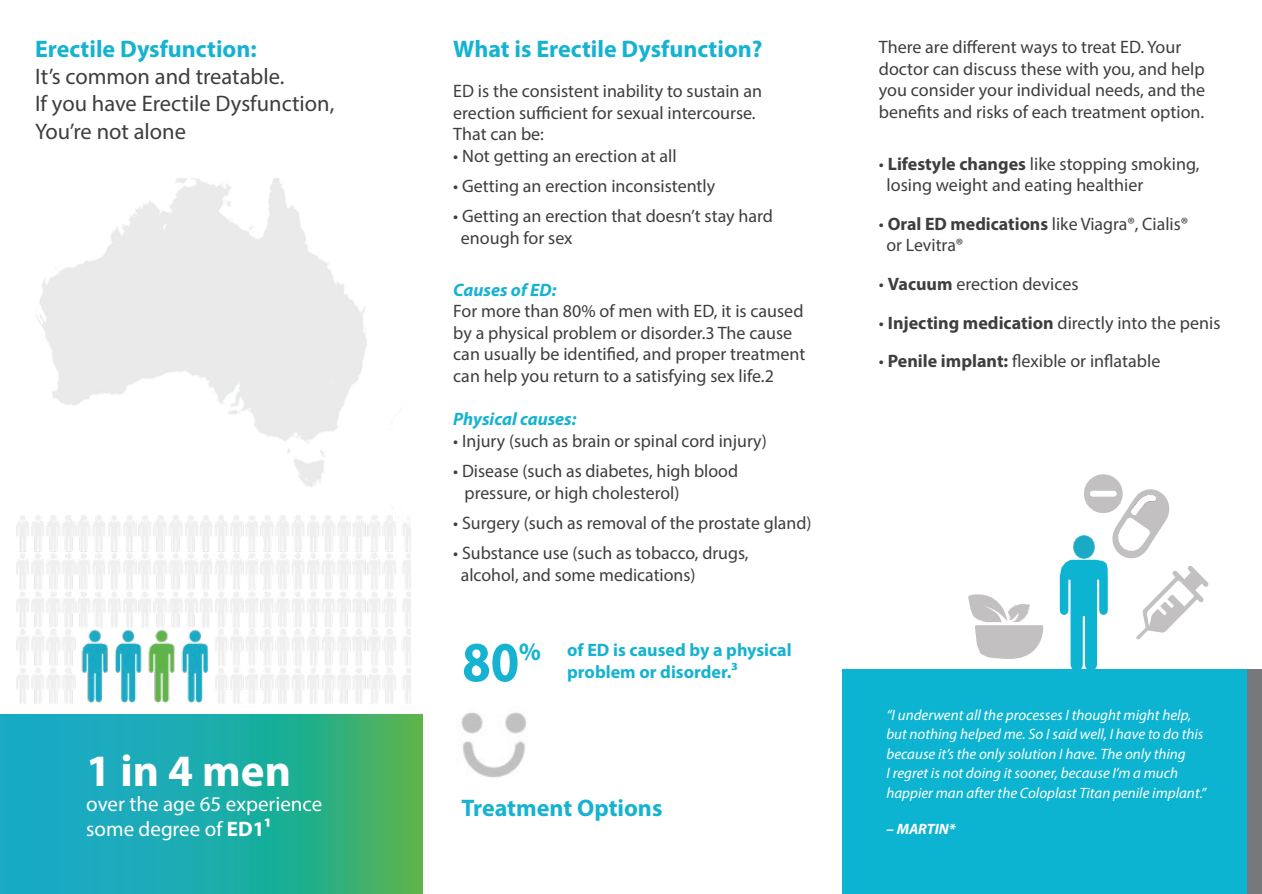
<style>
.page{position:relative;width:1262px;height:894px;background:#fff}
.page>*{position:absolute;margin:0;border:0;box-sizing:border-box;transform-origin:0 0}
.t1{font:700 57px "Myriad Pro";color:#15b3d1;scale:.9 1}
.t2{font:700 45px "Myriad Pro";color:#fff}
.t3{font:700 27px "Myriad Pro";color:#15b3d1;scale:.9 1}
.t4{font:700 24px "Myriad Pro";color:#15b3d1}
.t5{font:22.5px/27px "Myriad Pro";color:#3e3e3f}
.t6{font:21px/25.2px "Myriad Pro";color:#fff}
.t7{font:18px/21.6px "Myriad Pro";color:#3e3e3f}
.t8{font:700 18px "Myriad Pro";color:#15b3d1}
.t9{font:italic 700 18px "Myriad Pro";color:#15b3d1}
.t10{font:italic 15px/19.5px "Myriad Pro";color:#fff}
.t11{font:italic 700 15px "Myriad Pro";color:#fff}
.s1{font-weight:700}
</style>
<div class="page">
<img style="left:17px;top:409px;width:393px;height:294px">
<img style="left:0;top:714px;width:422px;height:179px">
<img style="left:20px;top:178px;width:369px;height:323px">
<img style="left:461px;top:712px;width:65px;height:66px">
<div style="left:842px;top:669px;width:405px;height:224px;background:#0db4d1"></div>
<svg style="left:968px;top:594px;width:75px;height:64px"></svg>
<img style="left:1008px;top:604px;width:21px;height:17px">
<svg style="left:1059px;top:474px;width:149px;height:195px"></svg>
<div style="left:1247px;top:669px;width:14px;height:224px;background:#77787c"></div>
<h3 class="t4" style="left:35px;top:34px;width:223px">Erectile Dysfunction:</h3>
<p class="t5" style="left:35px;top:63px;width:301px">It’s common and treatable.<br>If you have Erectile Dysfunction,<br>You’re not alone</p>
<h2 class="t2" style="left:86px;top:741px;width:206px">1 in 4 men</h2>
<p class="t6" style="left:86px;top:791px;width:238px">over the age 65 experience some degree of <span class="s1">ED11</span></p>
<h3 class="t4" style="left:453px;top:34px;width:311px">What is Erectile Dysfunction?</h3>
<p class="t7" style="left:453px;top:80px;width:310px">ED is the consistent inability to sustain an erection sufficient for sexual intercourse.<br>That can be:</p>
<p class="t7" style="left:453px;top:145px;width:225px">• Not getting an erection at all</p>
<p class="t7" style="left:453px;top:175px;width:263px">• Getting an erection inconsistently</p>
<p class="t7" style="left:461px;top:205px;width:314px;text-indent:-8px">• Getting an erection that doesn’t stay hard enough for sex</p>
<p class="t9" style="left:453px;top:278px;width:105px">Causes of ED:</p>
<p class="t7" style="left:453px;top:300px;width:354px">For more than 80% of men with ED, it is caused by a physical problem or disorder.3 The cause can usually be identified, and proper treatment can help you return to a satisfying sex life.2</p>
<p class="t9" style="left:453px;top:407px;width:125px">Physical causes:</p>
<p class="t7" style="left:453px;top:429px;width:315px">• Injury (such as brain or spinal cord injury)</p>
<p class="t7" style="left:464px;top:459px;width:275px;text-indent:-11px">• Disease (such as diabetes, high blood pressure, or high cholesterol)</p>
<p class="t7" style="left:453px;top:511px;width:360px">• Surgery (such as removal of the prostate gland)</p>
<p class="t7" style="left:461px;top:541px;width:289px;text-indent:-8px">• Substance use (such as tobacco, drugs, alcohol, and some medications)</p>
<h3 class="t3" style="left:519px;top:633px;width:26px">%</h3>
<h1 class="t1" style="left:462px;top:624px;width:65px">80</h1>
<p class="t8" style="left:567px;top:638px;width:226px">of ED is caused by a physical</p>
<p class="t8" style="left:567px;top:659px;width:172px">problem or disorder.3</p>
<h3 class="t4" style="left:461px;top:792px;width:202px">Treatment Options</h3>
<p class="t7" style="left:879px;top:36px;width:328px">There are different ways to treat ED. Your doctor can discuss these with you, and help you consider your individual needs, and the benefits and risks of each treatment option.</p>
<p class="t7" style="left:886px;top:152px;width:314px;text-indent:-8px">• <span class="s1">Lifestyle changes</span> like stopping smoking, losing weight and eating healthier</p>
<p class="t7" style="left:886px;top:212px;width:303px;text-indent:-8px">• <span class="s1">Oral ED medications</span> like Viagra®, Cialis® or Levitra®</p>
<p class="t7" style="left:879px;top:273px;width:201px">• <span class="s1">Vacuum</span> erection devices</p>
<p class="t7" style="left:879px;top:311px;width:343px">• <span class="s1">Injecting medication</span> directly into the penis</p>
<p class="t7" style="left:879px;top:350px;width:283px">• <span class="s1">Penile implant:</span> flexible or inflatable</p>
<p class="t10" style="left:886px;top:704px;width:321px">“I underwent all the processes I thought might help, but nothing helped me. So I said well, I have to do this because it’s the only solution I have. The only thing<br>I regret is not doing it sooner, because I’m a much happier man after the Coloplast Titan penile implant.”</p>
<p class="t11" style="left:886px;top:818px;width:71px">– MARTIN*</p>
</div>
